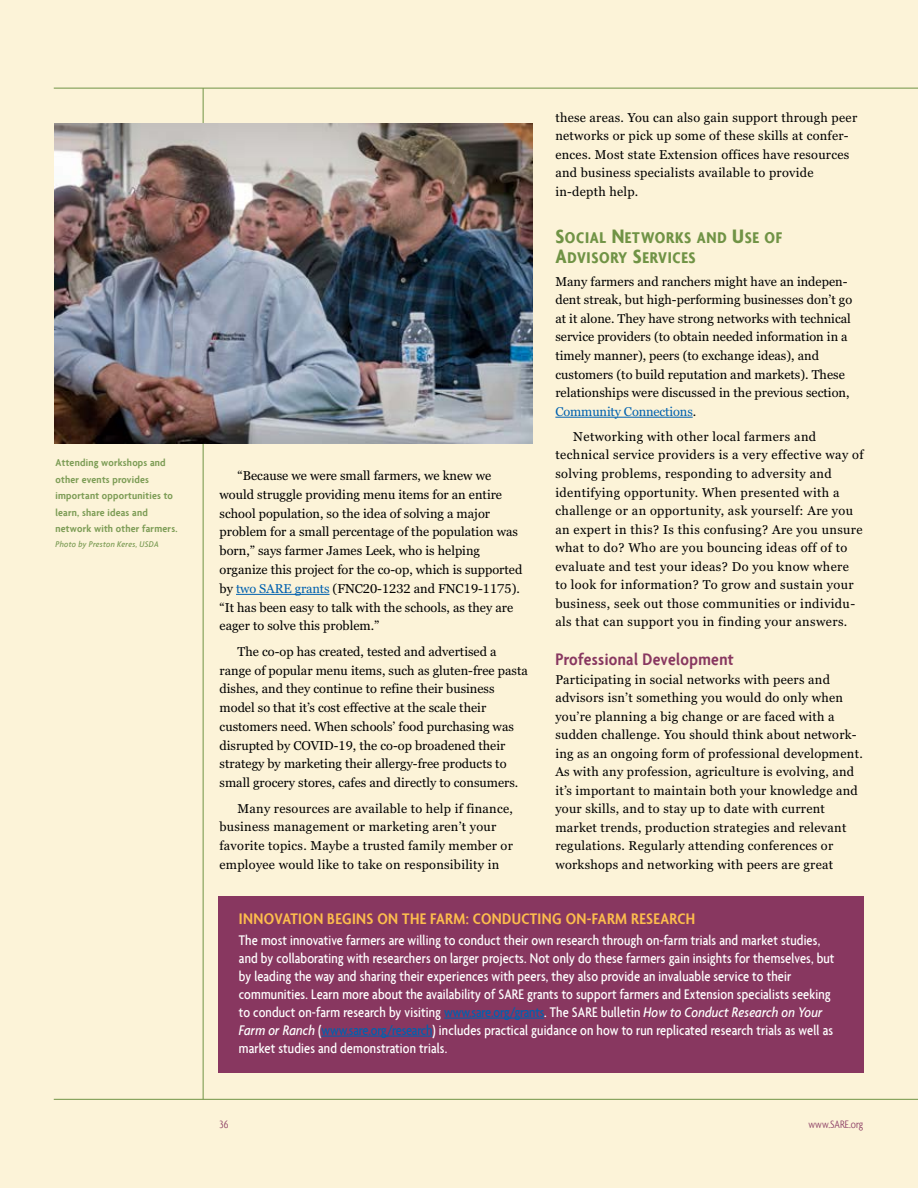
<style>
.page{position:relative;width:918px;height:1188px;background:#fcf3d8}
.page>*{position:absolute;margin:0;border:0;box-sizing:border-box;transform-origin:0 0}
.t1{font:600 condensed 18px "Agenda";letter-spacing:.02em;color:#883760;scale:1.05 1}
.t2{font:16.8px/19.4px "Agenda Bold Condensed SC800";letter-spacing:.04em;color:#709345;scale:1.05 1}
.t3{font:600 condensed 16.5px "Agenda";letter-spacing:.02em;color:#fdbd4d;scale:1.06 1}
.t4{font:500 condensed 15px/18px "Agenda";letter-spacing:.01em;color:#fff}
.t5{font:12.75px/18.6px "Georgia Pro";letter-spacing:.02em;color:#000}
.t6{font:12.75px/18.8px "Georgia Pro";color:#000}
.t7{font:300 condensed 11.55px "Agenda";color:#883760}
.t8{font:600 condensed 10.8px/16.5px "Agenda";letter-spacing:.02em;color:#7c9c55;scale:1.1 1}
.t9{font:italic 500 condensed 9px "Agenda";letter-spacing:.03em;color:#7c9c55;scale:1.06 1}
.s1{color:#0061af}
.s2{font-size:21px}
.s3{font-style:italic}
</style>
<div class="page">
<hr style="left:203px;top:88px;width:1px;height:1011px;background:#709345">
<hr style="left:54px;top:1099px;width:864px;height:1px;background:#709345">
<hr style="left:54px;top:88px;width:864px;height:1px;background:#709345">
<hr style="left:236px;top:594px;width:94px;height:1px;background:#0061af">
<hr style="left:555px;top:417px;width:138px;height:1px;background:#0061af">
<img style="left:54px;top:124px;width:479px;height:319px">
<div style="left:218px;top:896px;width:646px;height:177px;background:#883760"></div>
<hr style="left:444px;top:1018px;width:100px;height:1px;background:#0061af">
<hr style="left:321px;top:1036px;width:112px;height:1px;background:#0061af">
<p class="t8" style="left:56px;top:454px;width:112px">Attending workshops and other events provides important opportunities to learn, share ideas and network with other farmers.</p>
<p class="t9" style="left:56px;top:539px;width:99px">Photo by Preston Keres, USDA</p>
<p class="t6" style="left:220px;top:467px;width:304px;text-indent:18px">“Because we were small farmers, we knew we would struggle providing menu items for an entire school population, so the idea of solving a major problem for a small percentage of the population was born,” says farmer James Leek, who is helping organize this project for the co-op, which is supported by <span class="s1">two SARE grants</span> (FNC20-1232 and FNC19-1175). “It has been easy to talk with the schools, as they are eager to solve this problem.”</p>
<p class="t6" style="left:220px;top:643px;width:310px;text-indent:18px">The co-op has created, tested and advertised a range of popular menu items, such as gluten-free pasta dishes, and they continue to refine their business model so that it’s cost effective at the scale their customers need. When schools’ food purchasing was disrupted by COVID-19, the co-op broadened their strategy by marketing their allergy-free products to small grocery stores, cafes and directly to consumers.</p>
<p class="t5" style="left:220px;top:799px;width:295px;text-indent:18px">Many resources are available to help if finance, business management or marketing aren’t your favorite topics. Maybe a trusted family member or employee would like to take on responsibility in</p>
<p class="t5" style="left:555px;top:109px;width:303px">these areas. You can also gain support through peer networks or pick up some of these skills at confer&shy;ences. Most state Extension offices have resources and business specialists available to provide in-depth help.</p>
<h2 class="t2" style="left:555px;top:228px;width:217px"><span class="s2">S</span>OCIAL <span class="s2">N</span>ETWORKS AND <span class="s2">U</span>SE OF<br><span class="s2">A</span>DVISORY <span class="s2">S</span>ERVICES</h2>
<p class="t6" style="left:555px;top:273px;width:298px">Many farmers and ranchers might have an indepen&shy;dent streak, but high-performing businesses don’t go at it alone. They have strong networks with technical service providers (to obtain needed information in a timely manner), peers (to exchange ideas), and customers (to build reputation and markets). These relationships were discussed in the previous section, <span class="s1">Community Connections</span>.</p>
<p class="t5" style="left:555px;top:428px;width:310px;text-indent:18px">Networking with other local farmers and technical service providers is a very effective way of solving problems, responding to adversity and identifying opportunity. When presented with a challenge or an opportunity, ask yourself: Are you an expert in this? Is this confusing? Are you unsure what to do? Who are you bouncing ideas off of to evaluate and test your ideas? Do you know where to look for information? To grow and sustain your business, seek out those communities or individu&shy;als that can support you in finding your answers.</p>
<h1 class="t1" style="left:555px;top:649px;width:171px">Professional Development</h1>
<p class="t5" style="left:555px;top:670px;width:309px">Participating in social networks with peers and advisors isn’t something you would do only when you’re planning a big change or are faced with a sudden challenge. You should think about network&shy;ing as an ongoing form of professional development.<br>As with any profession, agriculture is evolving, and it’s important to maintain both your knowledge and your skills, and to stay up to date with current market trends, production strategies and relevant regulations. Regularly attending conferences or workshops and networking with peers are great</p>
<p class="t3" style="left:239px;top:909px;width:432px">INNOVATION BEGINS ON THE FARM: CONDUCTING ON-FARM RESEARCH</p>
<p class="t4" style="left:239px;top:931px;width:597px">The most innovative farmers are willing to conduct their own research through on-farm trials and market studies, and by collaborating with researchers on larger projects. Not only do these farmers gain insights for themselves, but by leading the way and sharing their experiences with peers, they also provide an invaluable service to their communities. Learn more about the availability of SARE grants to support farmers and Extension specialists seeking to conduct on-farm research by visiting <span class="s1">www.sare.org/grants</span>. The SARE bulletin <span class="s3">How to Conduct Research on Your Farm or Ranch</span> (<span class="s1">www.sare.org/research</span>) includes practical guidance on how to run replicated research trials as well as market studies and demonstration trials.</p>
<p class="t7" style="left:220px;top:1118px;width:10px">36</p>
<p class="t7" style="left:809px;top:1118px;width:56px">www.SARE.org</p>
</div>
